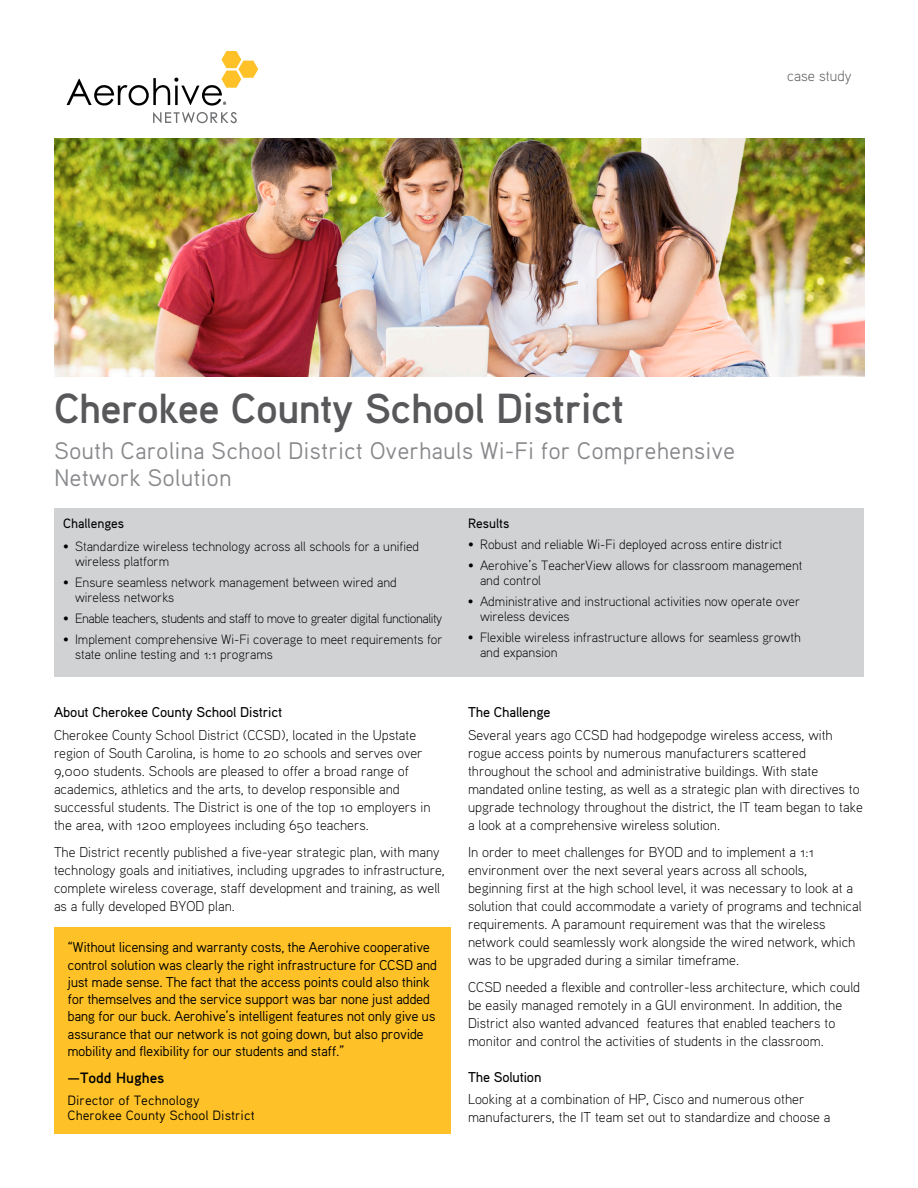
<style>
.page{position:relative;width:918px;height:1188px;background:#fff}
.page>*{position:absolute;margin:0;border:0;box-sizing:border-box;transform-origin:0 0}
.t1{font:700 42px "Aaux Pro";letter-spacing:-.015em;color:#58585a}
.t2{font:24px/27px "Aaux Pro OSF";color:#88898c}
.t3{font:700 15px "Aaux Pro";color:#000}
.t4{font:15px "Aaux Pro Light OSF";color:#58585a}
.t5{font:14.25px/18px "Aaux Pro Light OSF";color:#000}
.t6{font:14.25px/17.2px "Aaux Pro OSF";letter-spacing:-.03em;color:#000}
.t7{font:14.25px "Aaux Pro Medium OSF";letter-spacing:-.01em;color:#000}
.t8{font:13.5px/15px "Aaux Pro Light OSF";color:#000}
.t9{font:13.5px "Aaux Pro Light OSF";letter-spacing:-.03em;color:#000}
.t10{font:13.5px/15px "Aaux Pro OSF";color:#000}
.t11{font:13.5px "Aaux Pro Medium OSF";color:#000}
</style>
<div class="page">
<div style="left:54px;top:509px;width:810px;height:168px;background:#d1d2d4"></div>
<img style="left:54px;top:139px;width:811px;height:238px">
<div style="left:54px;top:928px;width:397px;height:206px;background:#fec127"></div>
<svg style="left:153px;top:112px;width:84px;height:11px"></svg>
<svg style="left:67px;top:51px;width:191px;height:55px"></svg>
<p class="t4" style="left:787px;top:66px;width:66px">case study</p>
<h1 class="t1" style="left:54px;top:381px;width:572px">Cherokee County School District</h1>
<h2 class="t2" style="left:54px;top:436px;width:683px">South Carolina School District Overhauls Wi-Fi for Comprehensive<br>Network Solution</h2>
<p class="t11" style="left:63px;top:515px;width:63px">Challenges</p>
<p class="t8" style="left:75px;top:538px;width:346px;text-indent:-12px">• Standardize wireless technology across all schools for a unified wireless platform</p>
<p class="t8" style="left:75px;top:574px;width:323px;text-indent:-12px">• Ensure seamless network management between wired and wireless networks</p>
<p class="t9" style="left:63px;top:610px;width:381px">• Enable teachers, students and staff to move to greater digital functionality</p>
<p class="t8" style="left:75px;top:631px;width:369px;text-indent:-12px">• Implement comprehensive Wi-Fi coverage to meet requirements for state online testing and 1:1 programs</p>
<p class="t7" style="left:54px;top:703px;width:230px">About Cherokee County School District</p>
<p class="t5" style="left:54px;top:725px;width:378px">Cherokee County School District (CCSD), located in the Upstate region of South Carolina, is home to 20 schools and serves over 9,000 students. Schools are pleased to offer a broad range of academics, athletics and the arts, to develop responsible and successful students. The District is one of the top 10 employers in the area, with 1200 employees including 650 teachers.</p>
<p class="t5" style="left:54px;top:842px;width:392px">The District recently published a five-year strategic plan, with many technology goals and initiatives, including upgrades to infrastructure, complete wireless coverage, staff development and training, as well as a fully developed BYOD plan.</p>
<p class="t6" style="left:68px;top:938px;width:371px">“Without licensing and warranty costs, the Aerohive cooperative control solution was clearly the right infrastructure for CCSD and just made sense. The fact that the access points could also think for themselves and the service support was bar none just added bang for our buck. Aerohive’s intelligent features not only give us assurance that our network is not going down, but also provide mobility and flexibility for our students and staff.”</p>
<p class="t3" style="left:68px;top:1068px;width:99px">—Todd Hughes</p>
<p class="t10" style="left:68px;top:1093px;width:189px">Director of Technology<br>Cherokee County School District</p>
<p class="t11" style="left:468px;top:515px;width:43px">Results</p>
<p class="t8" style="left:468px;top:537px;width:316px">• Robust and reliable Wi-Fi deployed across entire district</p>
<p class="t8" style="left:480px;top:558px;width:324px;text-indent:-12px">• Aerohive’s TeacherView allows for classroom management and control</p>
<p class="t8" style="left:480px;top:594px;width:322px;text-indent:-12px">• Administrative and instructional activities now operate over wireless devices</p>
<p class="t8" style="left:480px;top:630px;width:322px;text-indent:-12px">• Flexible wireless infrastructure allows for seamless growth and expansion</p>
<p class="t7" style="left:468px;top:703px;width:84px">The Challenge</p>
<p class="t5" style="left:468px;top:725px;width:396px">Several years ago CCSD had hodgepodge wireless access, with rogue access points by numerous manufacturers scattered throughout the school and administrative buildings. With state mandated online testing, as well as a strategic plan with directives to upgrade technology throughout the district, the IT team began to take a look at a comprehensive wireless solution.</p>
<p class="t5" style="left:468px;top:842px;width:395px">In order to meet challenges for BYOD and to implement a 1:1 environment over the next several years across all schools, beginning first at the high school level, it was necessary to look at a solution that could accommodate a variety of programs and technical requirements. A paramount requirement was that the wireless network could seamlessly work alongside the wired network, which was to be upgraded during a similar timeframe.</p>
<p class="t5" style="left:468px;top:977px;width:394px">CCSD needed a flexible and controller-less architecture, which could be easily managed remotely in a GUI environment. In addition, the District also wanted advanced features that enabled teachers to monitor and control the activities of students in the classroom.</p>
<p class="t7" style="left:468px;top:1068px;width:75px">The Solution</p>
<p class="t5" style="left:468px;top:1090px;width:364px">Looking at a combination of HP, Cisco and numerous other manufacturers, the IT team set out to standardize and choose a</p>
</div>
